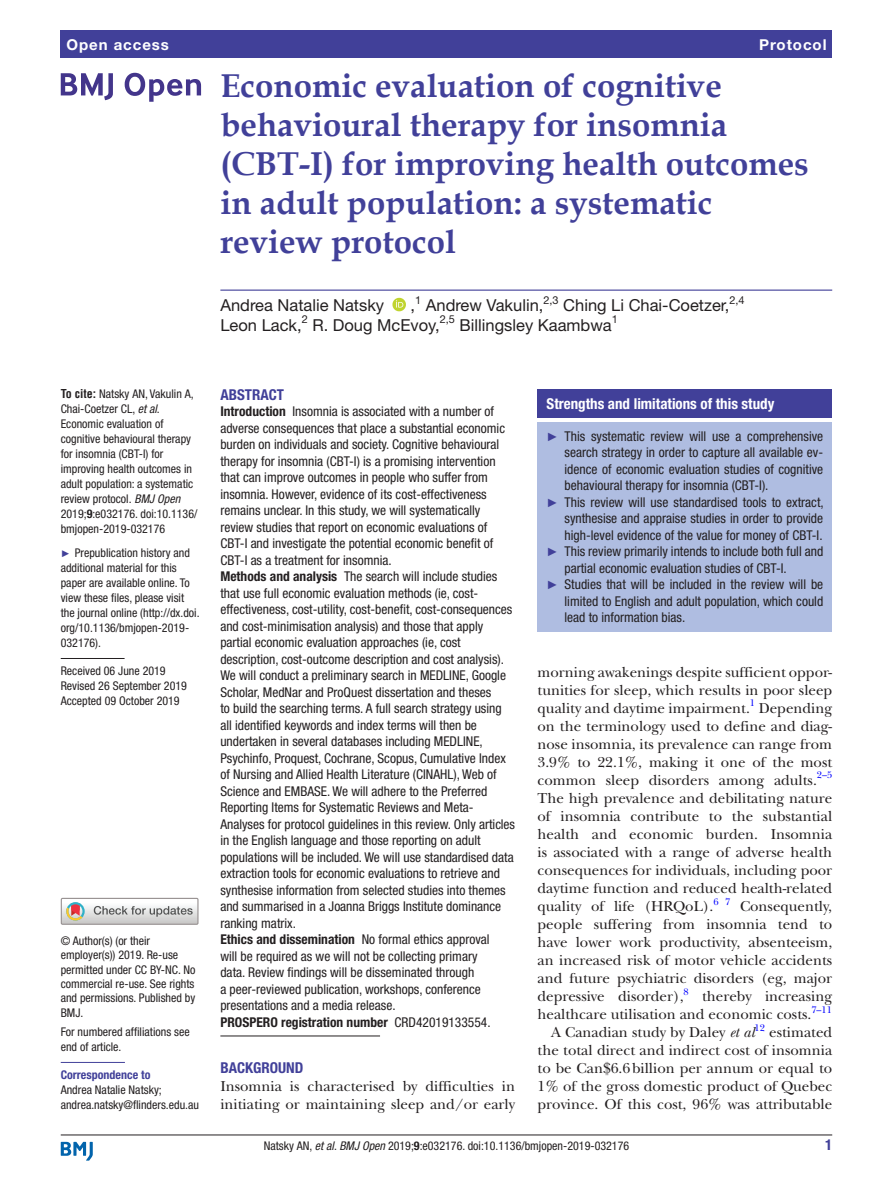
<style>
.page{position:relative;width:893px;height:1191px;background:#fff}
.page>*{position:absolute;margin:0;border:0;box-sizing:border-box;transform-origin:0 0}
.t1{font:700 33px/39px "Book Antiqua";color:#414099}
.t2{font:16.5px "Helvetica Neue LT Std";color:#231f20}
.t3{font:15px/18px "New Baskerville";color:#231f20;text-align:justify}
.t4{font:700 condensed 15px "Helvetica Neue LT Std";color:#fff}
.t5{font:700 condensed 15px "Helvetica Neue LT Std";color:#414099}
.t6{font:700 15px "Helvetica Neue LT Std";letter-spacing:.065em;color:#fff}
.t7{font:condensed 13.5px/16.5px "Helvetica Neue LT Std";color:#231f20}
.t8{font:condensed 12px/15px "Helvetica Neue LT Std";color:#231f20}
.t9{font:700 condensed 12px "Helvetica Neue LT Std";color:#414099}
.t10{font:10.95px "Helvetica Neue LT Std";color:#231f20}
.t11{font:9.9px "New Baskerville";color:#00f}
.s1{font-family:"Helvetica LT Std";font-weight:700}
.s2{font-style:italic}
.s3{font-weight:700}
.s4{font-family:"Arial";font-stretch:normal;font-size:9.75px;color:#414099}
.s5{font-family:"Arial";font-stretch:normal;font-size:12px;color:#414099}
</style>
<div class="page">
<hr style="left:61px;top:1134px;width:771px;height:1px;background:#231f20">
<svg style="left:61px;top:1141px;width:32px;height:19px"></svg>
<div style="left:61px;top:31px;width:771px;height:27px;background:#414099"></div>
<hr style="left:220px;top:289px;width:612px;height:2px;background:#414099">
<svg style="left:392px;top:298px;width:14px;height:13px"></svg>
<hr style="left:61px;top:658px;width:64px;height:1px;background:#231f20">
<hr style="left:61px;top:1062px;width:64px;height:1px;background:#414099">
<svg style="left:61px;top:73px;width:52px;height:27px"></svg>
<svg style="left:125px;top:73px;width:76px;height:29px"></svg>
<div style="left:61px;top:897px;width:138px;height:27px;border:1px solid #969090"></div>
<svg style="left:61px;top:898px;width:137px;height:26px"></svg>
<div style="left:538px;top:389px;width:294px;height:29px;background:#414099"></div>
<div style="left:538px;top:422px;width:294px;height:209px;background:#afbde1"></div>
<hr style="left:220px;top:1035px;width:160px;height:1px;background:#231f20">
<p class="t6" style="left:66px;top:35px;width:104px">Open access</p>
<p class="t6" style="left:759px;top:35px;width:69px">Protocol</p>
<h1 class="t1" style="left:220px;top:66px;width:590px">Economic evaluation of cognitive behavioural therapy for insomnia (CBT-I) for improving health outcomes in adult population: a systematic review protocol</h1>
<p class="t2" style="left:220px;top:296px;width:165px">Andrea Natalie Natsky</p>
<p class="t2" style="left:411px;top:296px;width:6px">,</p>
<p class="t10" style="left:415px;top:293px;width:8px">1</p>
<p class="t2" style="left:426px;top:296px;width:119px">Andrew Vakulin,</p>
<p class="t10" style="left:543px;top:293px;width:17px">2,3</p>
<p class="t2" style="left:563px;top:296px;width:168px">Ching Li Chai-Coetzer,</p>
<p class="t10" style="left:729px;top:293px;width:17px">2,4</p>
<p class="t2" style="left:220px;top:315px;width:83px">Leon Lack,</p>
<p class="t10" style="left:302px;top:313px;width:8px">2</p>
<p class="t2" style="left:312px;top:315px;width:129px">R. Doug McEvoy,</p>
<p class="t10" style="left:440px;top:313px;width:17px">2,5</p>
<p class="t2" style="left:460px;top:315px;width:154px">Billingsley Kaambwa</p>
<p class="t10" style="left:612px;top:313px;width:8px">1</p>
<p class="t8" style="left:61px;top:386px;width:138px"><span class="s1">To cite:</span> Natsky AN, Vakulin A,<br>Chai-Coetzer CL, <span class="s2">et al</span>.<br>Economic evaluation of cognitive behavioural therapy for insomnia (CBT-I) for improving health outcomes in adult population: a systematic review protocol. <span class="s2">BMJ Open<br></span>2019;<span class="s3">9</span>:e032176. doi:10.1136/ bmjopen-2019-032176</p>
<p class="t8" style="left:61px;top:545px;width:140px"><span class="s4">►</span> Prepublication history and additional material for this paper are available online. To view these files, please visit the journal online (http://dx.doi. org/10.1136/bmjopen-2019-<br>032176).</p>
<p class="t8" style="left:61px;top:663px;width:128px">Received 06 June 2019<br>Revised 26 September 2019<br>Accepted 09 October 2019</p>
<p class="t8" style="left:61px;top:933px;width:136px;line-height:14.4px">© Author(s) (or their employer(s)) 2019. Re-use permitted under CC BY-NC. No commercial re-use. See rights and permissions. Published by<br>BMJ.</p>
<p class="t8" style="left:61px;top:1024px;width:130px">For numbered affiliations see end of article.</p>
<p class="t9" style="left:61px;top:1067px;width:91px">Correspondence to</p>
<p class="t8" style="left:61px;top:1082px;width:140px">Andrea Natalie Natsky; andrea.natsky@flinders.edu.au</p>
<p class="t5" style="left:220px;top:385px;width:65px">Abstract</p>
<p class="t7" style="left:220px;top:403px;width:296px"><span class="s3">Introduction</span> Insomnia is associated with a number of adverse consequences that place a substantial economic burden on individuals and society. Cognitive behavioural therapy for insomnia (CBT-I) is a promising intervention that can improve outcomes in people who suffer from insomnia. However, evidence of its cost-effectiveness remains unclear. In this study, we will systematically review studies that report on economic evaluations of CBT-I and investigate the potential economic benefit of CBT-I as a treatment for insomnia.<br><span class="s3">Methods and analysis</span> The search will include studies that use full economic evaluation methods (ie, cost&shy;effectiveness, cost-utility, cost-benefit, cost-consequences and cost-minimisation analysis) and those that apply partial economic evaluation approaches (ie, cost description, cost-outcome description and cost analysis).<br>We will conduct a preliminary search in MEDLINE, Google Scholar, MedNar and ProQuest dissertation and theses<br>to build the searching terms. A full search strategy using all identified keywords and index terms will then be undertaken in several databases including MEDLINE, Psychinfo, Proquest, Cochrane, Scopus, Cumulative Index of Nursing and Allied Health Literature (CINAHL), Web of Science and EMBASE. We will adhere to the Preferred Reporting Items for Systematic Reviews and Meta-Analyses for protocol guidelines in this review. Only articles in the English language and those reporting on adult populations will be included. We will use standardised data extraction tools for economic evaluations to retrieve and synthesise information from selected studies into themes and summarised in a Joanna Briggs Institute dominance ranking matrix.<br><span class="s3">Ethics and dissemination</span> No formal ethics approval<br>will be required as we will not be collecting primary<br>data. Review findings will be disseminated through<br>a peer-reviewed publication, workshops, conference presentations and a media release.<br><span class="s3">PROSPERO registration number</span> CRD42019133554.</p>
<p class="t5" style="left:220px;top:1059px;width:85px">Background</p>
<p class="t3" style="left:220px;top:1077px;width:296px">Insomnia is characterised by difficulties in initiating or maintaining sleep and/or early</p>
<p class="t4" style="left:547px;top:394px;width:229px">Strengths and limitations of this study</p>
<p class="t7" style="left:547px;top:427px;width:278px"><span class="s5">►</span> This systematic review will use a comprehensive</p>
<p class="t7" style="left:565px;top:444px;width:260px">search strategy in order to capture all available ev-</p>
<p class="t7" style="left:565px;top:460px;width:260px">idence of economic evaluation studies of cognitive</p>
<p class="t7" style="left:565px;top:477px;width:205px">behavioural therapy for insomnia (CBT-I).</p>
<p class="t7" style="left:547px;top:493px;width:279px"><span class="s5">►</span> This review will use standardised tools to extract,</p>
<p class="t7" style="left:565px;top:510px;width:260px">synthesise and appraise studies in order to provide</p>
<p class="t7" style="left:565px;top:526px;width:260px">high-level evidence of the value for money of CBT-I.</p>
<p class="t7" style="left:547px;top:543px;width:278px"><span class="s5">►</span> This review primarily intends to include both full and</p>
<p class="t7" style="left:565px;top:559px;width:224px">partial economic evaluation studies of CBT-I.</p>
<p class="t7" style="left:547px;top:576px;width:278px"><span class="s5">►</span> Studies that will be included in the review will be</p>
<p class="t7" style="left:565px;top:592px;width:260px">limited to English and adult population, which could</p>
<p class="t7" style="left:565px;top:609px;width:122px">lead to information bias.</p>
<p class="t3" style="left:538px;top:663px;width:296px">morning awakenings despite sufficient oppor&shy;tunities for sleep, which results in poor sleep quality and daytime impairment.<sup>1</sup> Depending on the terminology used to define and diag&shy;nose insomnia, its prevalence can range from 3.9% to 22.1%, making it one of the most common sleep disorders among adults.</p>
<p class="t11" style="left:817px;top:769px;width:17px">2–5</p>
<p class="t3" style="left:538px;top:789px;width:296px">The high prevalence and debilitating nature of insomnia contribute to the substantial health and economic burden. Insomnia is associated with a range of adverse health consequences for individuals, including poor daytime function and reduced health-related quality of life (HRQoL).</p>
<p class="t11" style="left:713px;top:895px;width:18px">6 7</p>
<p class="t3" style="left:538px;top:897px;width:296px;text-indent:202px">Consequently, people suffering from insomnia tend to have lower work productivity, absenteeism, an increased risk of motor vehicle accidents and future psychiatric disorders (eg, major depressive disorder),</p>
<p class="t11" style="left:684px;top:985px;width:7px">8</p>
<p class="t3" style="left:538px;top:987px;width:296px;text-indent:165px">thereby increasing healthcare utilisation and economic costs.</p>
<p class="t11" style="left:811px;top:1003px;width:22px">7–11</p>
<p class="t3" style="left:551px;top:1023px;width:205px">A Canadian study by Daley <span class="s2">et al</span></p>
<p class="t11" style="left:755px;top:1021px;width:12px">12</p>
<p class="t3" style="left:538px;top:1023px;width:296px;text-indent:232px">estimated the total direct and indirect cost of insomnia to be Can$6.6billion per annum or equal to 1% of the gross domestic product of Quebec province. Of this cost, 96% was attributable</p>
<p class="t8" style="left:264px;top:1137px;width:367px">Natsky AN, <span class="s2">et al</span>. <span class="s2">BMJ Open</span> 2019;<span class="s3">9</span>:e032176. doi:10.1136/bmjopen-2019-032176</p>
<p class="t5" style="left:825px;top:1135px;width:9px">1</p>
</div>
